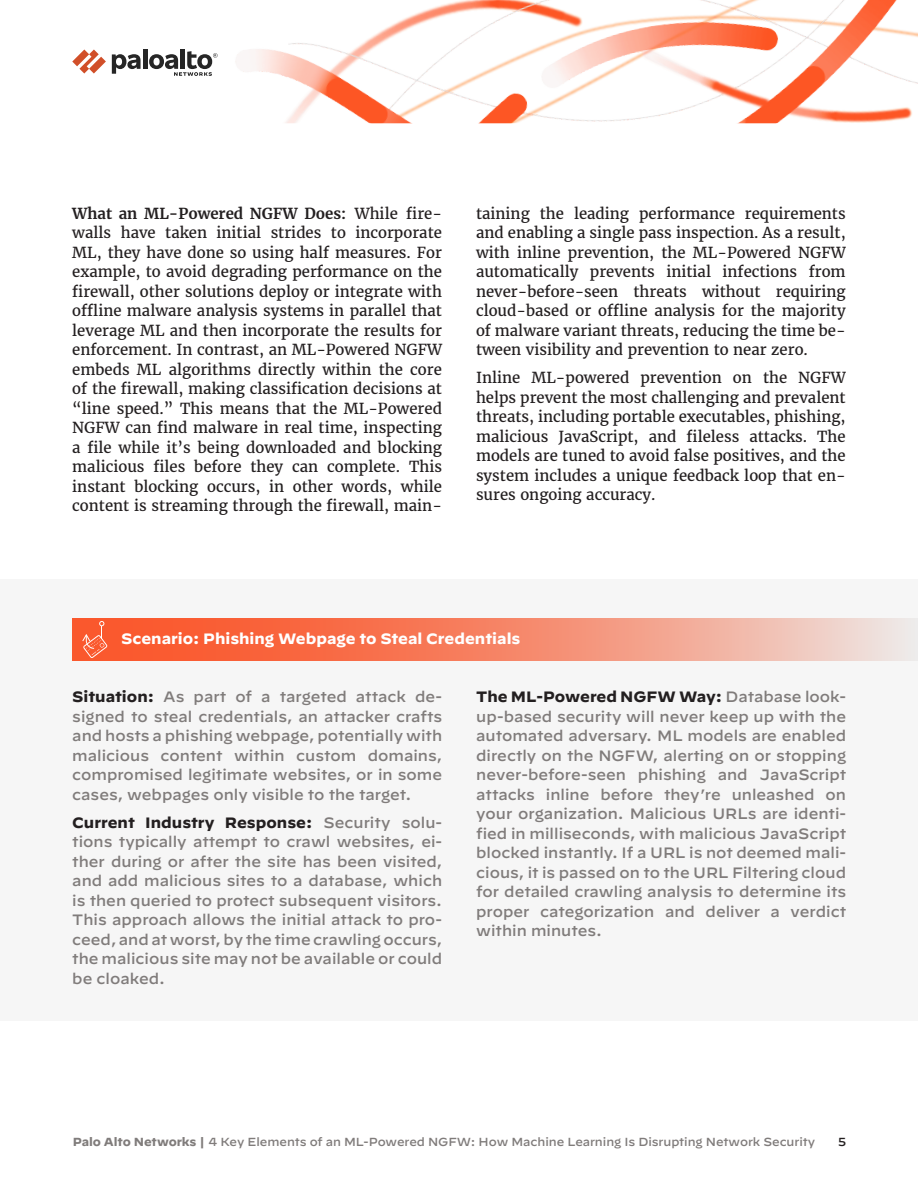
<style>
.page{position:relative;width:918px;height:1188px;background:#fff}
.page>*{position:absolute;margin:0;border:0;box-sizing:border-box;transform-origin:0 0}
.t1{font:15px/19.5px "Merriweather";color:#231f20;text-align:justify}
.t2{font:500 15px/19.5px "Decimal";color:#807c7b;text-align:justify}
.t3{font:700 15px "Decimal";color:#fff}
.t4{font:500 11.7px "Decimal";letter-spacing:-.005em;color:#807c7b}
.t5{font:500 11.7px "Decimal";color:#231f20}
.s1{font-weight:700}
.s2{font-weight:700;color:#231f20}
</style>
<div class="page">
<div style="left:0;top:579px;width:918px;height:441px;background:#f6f6f6"></div>
<svg style="left:73px;top:618px;width:842px;height:43px;background:#f58e73"></svg>
<img style="left:235px;top:0;width:683px;height:123px">
<svg style="left:72px;top:50px;width:34px;height:24px"></svg>
<hr style="left:143px;top:49px;width:4px;height:20px;background:#262626">
<svg style="left:112px;top:54px;width:29px;height:20px"></svg>
<hr style="left:181px;top:49px;width:4px;height:20px;background:#262626">
<svg style="left:149px;top:51px;width:69px;height:25px"></svg>
<svg style="left:82px;top:621px;width:26px;height:37px"></svg>
<p class="t1" style="left:72px;top:204px;width:371px"><span class="s1">What an ML-Powered NGFW Does:</span> While fire&shy;walls have taken initial strides to incorporate ML, they have done so using half measures. For example, to avoid degrading performance on the firewall, other solutions deploy or integrate with offline malware analysis systems in parallel that leverage ML and then incorporate the results for enforcement. In contrast, an ML-Powered NGFW embeds ML algorithms directly within the core of the firewall, making classification decisions at “line speed.” This means that the ML-Powered NGFW can find malware in real time, inspecting a file while it’s being downloaded and blocking malicious files before they can complete. This instant blocking occurs, in other words, while content is streaming through the firewall, main-</p>
<p class="t1" style="left:476px;top:204px;width:371px">taining the leading performance requirements and enabling a single pass inspection. As a result, with inline prevention, the ML-Powered NGFW automatically prevents initial infections from never-before-seen threats without requiring cloud-based or offline analysis for the majority of malware variant threats, reducing the time be&shy;tween visibility and prevention to near zero.</p>
<p class="t1" style="left:476px;top:368px;width:371px">Inline ML-powered prevention on the NGFW helps prevent the most challenging and prevalent threats, including portable executables, phishing, malicious JavaScript, and fileless attacks. The models are tuned to avoid false positives, and the system includes a unique feedback loop that en&shy;sures ongoing accuracy.</p>
<p class="t3" style="left:121px;top:630px;width:401px">Scenario: Phishing Webpage to Steal Credentials</p>
<p class="t2" style="left:72px;top:685px;width:371px"><span class="s2">Situation:</span> As part of a targeted attack de&shy;signed to steal credentials, an attacker crafts and hosts a phishing webpage, potentially with malicious content within custom domains, compromised legitimate websites, or in some cases, webpages only visible to the target.</p>
<p class="t2" style="left:72px;top:811px;width:371px"><span class="s2">Current Industry Response:</span> Security solu&shy;tions typically attempt to crawl websites, ei&shy;ther during or after the site has been visited, and add malicious sites to a database, which is then queried to protect subsequent visitors.<br>This approach allows the initial attack to pro&shy;ceed, and at worst, by the time crawling occurs, the malicious site may not be available or could be cloaked.</p>
<p class="t2" style="left:476px;top:685px;width:371px"><span class="s2">The ML-Powered NGFW Way:</span> Database look&shy;up-based security will never keep up with the automated adversary. ML models are enabled directly on the NGFW, alerting on or stopping never-before-seen phishing and JavaScript attacks inline before they’re unleashed on your organization. Malicious URLs are identi&shy;fied in milliseconds, with malicious JavaScript blocked instantly. If a URL is not deemed mali&shy;cious, it is passed on to the URL Filtering cloud for detailed crawling analysis to determine its proper categorization and deliver a verdict within minutes.</p>
<p class="t4" style="left:73px;top:1131px;width:744px"><span class="s1">Palo Alto Networks |</span> 4 Key Elements of an ML-Powered NGFW: How Machine Learning Is Disrupting Network Security</p>
<p class="t5" style="left:838px;top:1131px;width:10px">5</p>
</div>
